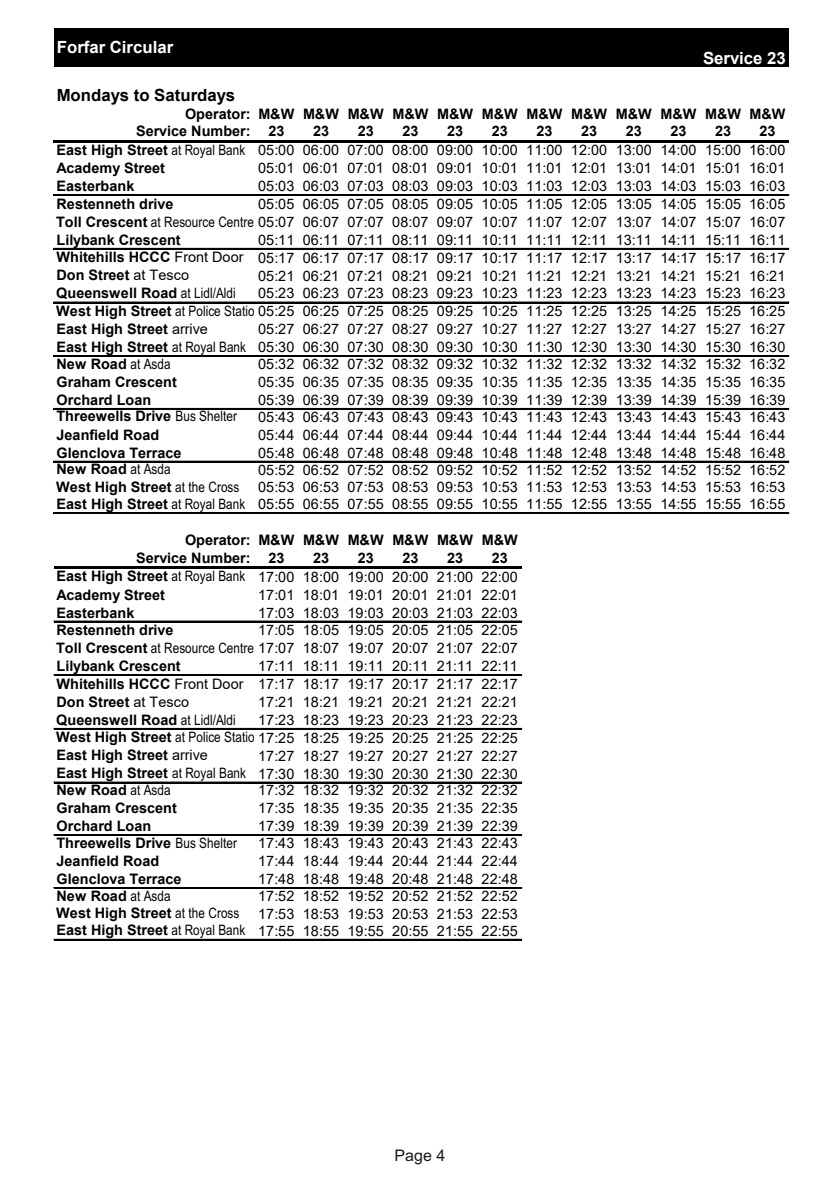
<style>
.page{position:relative;width:840px;height:1191px;background:#fff}
.page>*{position:absolute;margin:0;border:0;box-sizing:border-box;transform-origin:0 0}
.t1{font:700 16.8px "Arial";color:#fff}
.t2{font:700 16.8px "Arial";color:#000}
.t3{font:16px "Arial";color:#191919}
.t4{font:14.4px/17.8px "Arial";letter-spacing:.005em;color:#000;text-align:justify}
.t5{font:700 14.4px/17.6px "Arial";color:#000}
.s1{font-weight:700}
.s2{font-family:"Arial Narrow"}
.s3{font-family:"Arial Narrow";font-weight:400}
</style>
<div class="page">
<div style="left:54px;top:28px;width:734px;height:39px;background:#000"></div>
<hr style="left:54px;top:140px;width:734px;height:2px;background:#000">
<hr style="left:54px;top:194px;width:734px;height:1px;background:#000">
<hr style="left:54px;top:195px;width:734px;height:1px;background:#000">
<hr style="left:54px;top:248px;width:734px;height:1px;background:#000">
<hr style="left:54px;top:302px;width:734px;height:1px;background:#000">
<hr style="left:54px;top:355px;width:734px;height:1px;background:#000">
<hr style="left:54px;top:356px;width:734px;height:1px;background:#000">
<hr style="left:54px;top:408px;width:734px;height:1px;background:#000">
<hr style="left:54px;top:461px;width:734px;height:1px;background:#000">
<hr style="left:54px;top:512px;width:734px;height:1px;background:#000">
<hr style="left:54px;top:513px;width:734px;height:1px;background:#000">
<hr style="left:54px;top:566px;width:467px;height:3px;background:#000">
<hr style="left:54px;top:620px;width:467px;height:1px;background:#000">
<hr style="left:54px;top:621px;width:467px;height:1px;background:#000">
<hr style="left:54px;top:674px;width:467px;height:2px;background:#000">
<hr style="left:54px;top:728px;width:467px;height:1px;background:#000">
<hr style="left:54px;top:781px;width:467px;height:1px;background:#000">
<hr style="left:54px;top:782px;width:467px;height:1px;background:#000">
<hr style="left:54px;top:834px;width:467px;height:2px;background:#000">
<hr style="left:54px;top:887px;width:467px;height:1px;background:#000">
<hr style="left:54px;top:939px;width:467px;height:1px;background:#000">
<p class="t1" style="left:57px;top:37px;width:118px">Forfar Circular</p>
<p class="t1" style="left:702px;top:49px;width:84px">Service 23</p>
<p class="t2" style="left:57px;top:86px;width:180px">Mondays to Saturdays</p>
<p class="t5" style="left:136px;top:105px;width:650px;text-indent:49px">Operator: M&amp;W M&amp;W M&amp;W M&amp;W M&amp;W M&amp;W M&amp;W M&amp;W M&amp;W M&amp;W M&amp;W M&amp;W<br>Service Number: 23</p>
<p class="t4" style="left:56px;top:122px;width:730px;line-height:18.4px;text-align:left;text-indent:702px"><span class="s1">23<br>East High Street</span> <span class="s2">at Royal Bank</span> 05:00 06:00 07:00 08:00 09:00 10:00 11:00 12:00 13:00 14:00 15:00 16:00<br><span class="s1">Academy Street</span></p>
<p class="t5" style="left:313px;top:123px;width:18px">23</p>
<p class="t5" style="left:357px;top:123px;width:18px">23</p>
<p class="t5" style="left:402px;top:123px;width:18px">23</p>
<p class="t5" style="left:447px;top:123px;width:18px">23</p>
<p class="t5" style="left:491px;top:123px;width:18px">23</p>
<p class="t5" style="left:536px;top:123px;width:18px">23</p>
<p class="t5" style="left:580px;top:123px;width:18px">23</p>
<p class="t5" style="left:625px;top:123px;width:18px">23</p>
<p class="t5" style="left:670px;top:123px;width:18px">23</p>
<p class="t5" style="left:714px;top:123px;width:18px">23</p>
<p class="t4" style="left:258px;top:159px;width:528px">05:01 06:01 07:01 08:01 09:01 10:01 11:01 12:01 13:01 14:01 15:01 16:01</p>
<p class="t5" style="left:56px;top:177px;width:79px">Easterbank</p>
<p class="t4" style="left:258px;top:177px;width:528px">05:03 06:03 07:03 08:03 09:03 10:03 11:03 12:03 13:03 14:03 15:03 16:03</p>
<p class="t5" style="left:56px;top:195px;width:118px">Restenneth drive</p>
<p class="t4" style="left:56px;top:195px;width:730px;text-indent:202px">05:05 06:05 07:05 08:05 09:05 10:05 11:05 12:05 13:05 14:05 15:05 16:05<br><span class="s1">Toll Crescent</span> <span class="s2">at Resource Centre</span> 05:07 06:07 07:07 08:07 09:07 10:07 11:07 12:07 13:07 14:07 15:07 16:07<br><span class="s1">Lilybank Crescent</span></p>
<p class="t4" style="left:56px;top:231px;width:730px;text-indent:201px">05:11 06:11 07:11 08:11 09:11 10:11 11:11 12:11 13:11 14:11 15:11 16:11<br><span class="s1">Whitehills HCCC</span> Front Door 05:17 06:17 07:17 08:17 09:17 10:17 11:17 12:17 13:17 14:17 15:17 16:17<br><span class="s1">Don Street</span> at Tesco</p>
<p class="t4" style="left:258px;top:267px;width:528px">05:21 06:21 07:21 08:21 09:21 10:21 11:21 12:21 13:21 14:21 15:21 16:21</p>
<p class="t5" style="left:56px;top:284px;width:181px">Queenswell Road <span class="s3">at Lidl/Aldi</span></p>
<p class="t4" style="left:56px;top:284px;width:730px;text-indent:202px">05:23 06:23 07:23 08:23 09:23 10:23 11:23 12:23 13:23 14:23 15:23 16:23<br><span class="s1">West High Street</span> <span class="s2">at Police Statio</span> 05:25 06:25 07:25 08:25 09:25 10:25 11:25 12:25 13:25 14:25 15:25 16:25<br><span class="s1">East High Street</span> arrive</p>
<p class="t4" style="left:56px;top:321px;width:730px;line-height:17.2px;text-indent:201px">05:27 06:27 07:27 08:27 09:27 10:27 11:27 12:27 13:27 14:27 15:27 16:27<br><span class="s1">East High Street</span> <span class="s2">at Royal Bank</span> 05:30 06:30 07:30 08:30 09:30 10:30 11:30 12:30 13:30 14:30 15:30 16:30<br><span class="s1">New Road</span> <span class="s2">at Asda</span></p>
<p class="t4" style="left:258px;top:355px;width:528px">05:32 06:32 07:32 08:32 09:32 10:32 11:32 12:32 13:32 14:32 15:32 16:32</p>
<p class="t5" style="left:56px;top:373px;width:122px">Graham Crescent</p>
<p class="t4" style="left:258px;top:373px;width:528px">05:35 06:35 07:35 08:35 09:35 10:35 11:35 12:35 13:35 14:35 15:35 16:35</p>
<p class="t5" style="left:56px;top:391px;width:96px">Orchard Loan</p>
<p class="t4" style="left:258px;top:391px;width:528px">05:39 06:39 07:39 08:39 09:39 10:39 11:39 12:39 13:39 14:39 15:39 16:39</p>
<p class="t5" style="left:56px;top:408px;width:182px">Threewells Drive <span class="s3">Bus Shelter</span></p>
<p class="t4" style="left:258px;top:408px;width:528px">05:43 06:43 07:43 08:43 09:43 10:43 11:43 12:43 13:43 14:43 15:43 16:43</p>
<p class="t5" style="left:56px;top:426px;width:104px">Jeanfield Road</p>
<p class="t4" style="left:258px;top:426px;width:528px">05:44 06:44 07:44 08:44 09:44 10:44 11:44 12:44 13:44 14:44 15:44 16:44</p>
<p class="t5" style="left:56px;top:444px;width:126px">Glenclova Terrace</p>
<p class="t4" style="left:258px;top:444px;width:528px">05:48 06:48 07:48 08:48 09:48 10:48 11:48 12:48 13:48 14:48 15:48 16:48</p>
<p class="t5" style="left:56px;top:460px;width:116px">New Road <span class="s3">at Asda</span></p>
<p class="t4" style="left:258px;top:460px;width:528px">05:52 06:52 07:52 08:52 09:52 10:52 11:52 12:52 13:52 14:52 15:52 16:52</p>
<p class="t5" style="left:56px;top:478px;width:185px">West High Street <span class="s3">at the Cross</span></p>
<p class="t4" style="left:56px;top:479px;width:730px;line-height:17px;text-align:right">05:53 06:53 07:53 08:53 09:53 10:53 11:53 12:53 13:53 14:53 15:53 16:53<br><span class="s1">East High Street</span> <span class="s2">at Royal Bank</span> 05:55 06:55 07:55 08:55 09:55 10:55 11:55 12:55 13:55 14:55 15:55 16:55</p>
<p class="t5" style="left:136px;top:531px;width:383px;text-indent:49px">Operator: M&amp;W M&amp;W M&amp;W M&amp;W M&amp;W M&amp;W<br>Service Number: 23</p>
<p class="t4" style="left:56px;top:548px;width:462px;line-height:18.4px;text-align:left;text-indent:435px"><span class="s1">23<br>East High Street</span> <span class="s2">at Royal Bank</span> 17:00 18:00 19:00 20:00 21:00 22:00<br><span class="s1">Academy Street</span></p>
<p class="t5" style="left:313px;top:549px;width:18px">23</p>
<p class="t5" style="left:357px;top:549px;width:18px">23</p>
<p class="t5" style="left:402px;top:549px;width:18px">23</p>
<p class="t5" style="left:447px;top:549px;width:18px">23</p>
<p class="t4" style="left:258px;top:585px;width:261px">17:01 18:01 19:01 20:01 21:01 22:01</p>
<p class="t5" style="left:56px;top:603px;width:79px">Easterbank</p>
<p class="t4" style="left:258px;top:603px;width:261px">17:03 18:03 19:03 20:03 21:03 22:03</p>
<p class="t5" style="left:56px;top:621px;width:118px">Restenneth drive</p>
<p class="t4" style="left:56px;top:621px;width:463px;text-indent:202px">17:05 18:05 19:05 20:05 21:05 22:05<br><span class="s1">Toll Crescent</span> <span class="s2">at Resource Centre</span> 17:07 18:07 19:07 20:07 21:07 22:07<br><span class="s1">Lilybank Crescent</span></p>
<p class="t4" style="left:56px;top:657px;width:462px;text-indent:201px">17:11 18:11 19:11 20:11 21:11 22:11<br><span class="s1">Whitehills HCCC</span> Front Door 17:17 18:17 19:17 20:17 21:17 22:17<br><span class="s1">Don Street</span> at Tesco</p>
<p class="t4" style="left:258px;top:693px;width:261px">17:21 18:21 19:21 20:21 21:21 22:21</p>
<p class="t5" style="left:56px;top:710px;width:181px">Queenswell Road <span class="s3">at Lidl/Aldi</span></p>
<p class="t4" style="left:56px;top:711px;width:463px;text-indent:202px">17:23 18:23 19:23 20:23 21:23 22:23<br><span class="s1">West High Street</span> <span class="s2">at Police Statio</span> 17:25 18:25 19:25 20:25 21:25 22:25<br><span class="s1">East High Street</span> arrive</p>
<p class="t4" style="left:56px;top:747px;width:462px;line-height:17.2px;text-indent:201px">17:27 18:27 19:27 20:27 21:27 22:27<br><span class="s1">East High Street</span> <span class="s2">at Royal Bank</span> 17:30 18:30 19:30 20:30 21:30 22:30<br><span class="s1">New Road</span> <span class="s2">at Asda</span></p>
<p class="t4" style="left:258px;top:781px;width:261px">17:32 18:32 19:32 20:32 21:32 22:32</p>
<p class="t5" style="left:56px;top:799px;width:122px">Graham Crescent</p>
<p class="t4" style="left:258px;top:799px;width:261px">17:35 18:35 19:35 20:35 21:35 22:35</p>
<p class="t5" style="left:56px;top:817px;width:96px">Orchard Loan</p>
<p class="t4" style="left:258px;top:817px;width:261px">17:39 18:39 19:39 20:39 21:39 22:39</p>
<p class="t5" style="left:56px;top:834px;width:182px">Threewells Drive <span class="s3">Bus Shelter</span></p>
<p class="t4" style="left:258px;top:834px;width:261px">17:43 18:43 19:43 20:43 21:43 22:43</p>
<p class="t5" style="left:56px;top:852px;width:104px">Jeanfield Road</p>
<p class="t4" style="left:258px;top:852px;width:261px">17:44 18:44 19:44 20:44 21:44 22:44</p>
<p class="t5" style="left:56px;top:870px;width:126px">Glenclova Terrace</p>
<p class="t4" style="left:258px;top:870px;width:261px">17:48 18:48 19:48 20:48 21:48 22:48</p>
<p class="t5" style="left:56px;top:886px;width:116px">New Road <span class="s3">at Asda</span></p>
<p class="t4" style="left:258px;top:887px;width:261px">17:52 18:52 19:52 20:52 21:52 22:52</p>
<p class="t5" style="left:56px;top:904px;width:185px">West High Street <span class="s3">at the Cross</span></p>
<p class="t4" style="left:56px;top:905px;width:462px;line-height:17px;text-align:right">17:53 18:53 19:53 20:53 21:53 22:53<br><span class="s1">East High Street</span> <span class="s2">at Royal Bank</span> 17:55 18:55 19:55 20:55 21:55 22:55</p>
<p class="t3" style="left:394px;top:1149px;width:52px">Page 4</p>
</div>
